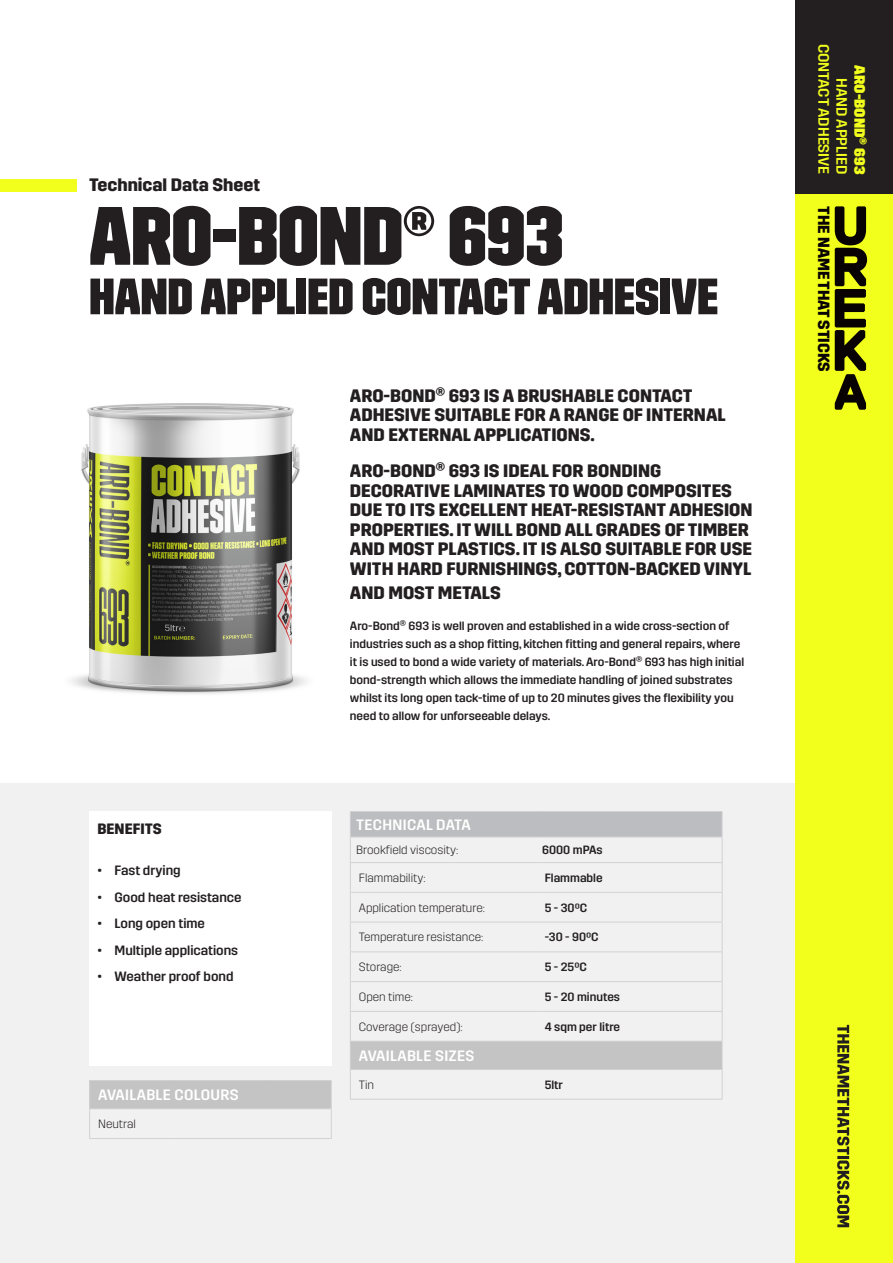
<style>
.page{position:relative;width:893px;height:1263px;background:#fff}
.page>*{position:absolute;margin:0;border:0;box-sizing:border-box;transform-origin:0 0}
.t1{font:82.5px "Trim Poster Average";color:#231f20}
.t2{font:51px "Trim Poster Average";color:#231f20}
.t3{font:700 18px/19.5px "Trim";color:#231f20}
.t4{font:700 16.2px "Trim";color:#080302}
.t5{font:500 15px "Trim";letter-spacing:.02em;color:#fff}
.t6{font:500 15px/18px "Trim";color:#f2ff1d;text-align:right}
.t7{font:800 15px "Trim";color:#f2ff1d}
.t8{font:700 15px "Trim";color:#231f20}
.t9{font:500 13.5px "Trim";color:#231f20}
.t10{font:500 12px/18px "Trim";color:#231f20}
.t11{font:300 12px "Trim";color:#231f20}
</style>
<div class="page">
<div style="left:0;top:783px;width:804px;height:480px;background:#f1f1f1"></div>
<div style="left:89px;top:811px;width:243px;height:255px;background:#fff"></div>
<div style="left:795px;top:0;width:98px;height:1263px;background:#f2ff1d"></div>
<div style="left:0;top:179px;width:77px;height:12px;background:#f2ff1d"></div>
<div style="left:795px;top:0;width:98px;height:193px;background:#231f20"></div>
<svg style="left:835px;top:206px;width:32px;height:204px"></svg>
<svg style="left:837px;top:1025px;width:12px;height:202px"></svg>
<div style="left:350px;top:811px;width:372px;height:26px;background:#bcbdc0"></div>
<div style="left:350px;top:1041px;width:372px;height:28px;background:#c4c4c5"></div>
<hr style="left:350px;top:811px;width:186px;height:1px;background:#d1d2d4">
<hr style="left:536px;top:811px;width:186px;height:1px;background:#d1d2d4">
<hr style="left:350px;top:837px;width:186px;height:1px;background:#d1d2d4">
<hr style="left:536px;top:837px;width:186px;height:1px;background:#d1d2d4">
<hr style="left:350px;top:862px;width:186px;height:1px;background:#d1d2d4">
<hr style="left:536px;top:862px;width:186px;height:1px;background:#d1d2d4">
<hr style="left:350px;top:892px;width:186px;height:1px;background:#d1d2d4">
<hr style="left:536px;top:892px;width:186px;height:1px;background:#d1d2d4">
<hr style="left:350px;top:922px;width:186px;height:1px;background:#d1d2d4">
<hr style="left:536px;top:922px;width:186px;height:1px;background:#d1d2d4">
<hr style="left:350px;top:951px;width:186px;height:1px;background:#d1d2d4">
<hr style="left:536px;top:951px;width:186px;height:1px;background:#d1d2d4">
<hr style="left:350px;top:981px;width:186px;height:1px;background:#d1d2d4">
<hr style="left:536px;top:981px;width:186px;height:1px;background:#d1d2d4">
<hr style="left:350px;top:1011px;width:186px;height:1px;background:#d1d2d4">
<hr style="left:536px;top:1011px;width:186px;height:1px;background:#d1d2d4">
<hr style="left:350px;top:1041px;width:186px;height:1px;background:#d1d2d4">
<hr style="left:536px;top:1041px;width:186px;height:1px;background:#d1d2d4">
<hr style="left:350px;top:1069px;width:186px;height:1px;background:#d1d2d4">
<svg style="left:350px;top:812px;width:1px;height:287px"></svg>
<hr style="left:536px;top:1069px;width:186px;height:1px;background:#d1d2d4">
<svg style="left:722px;top:812px;width:1px;height:287px"></svg>
<hr style="left:350px;top:1099px;width:186px;height:1px;background:#d1d2d4">
<hr style="left:536px;top:1099px;width:186px;height:1px;background:#d1d2d4">
<div style="left:90px;top:1080px;width:241px;height:29px;background:#c4c4c5"></div>
<hr style="left:89px;top:1080px;width:85px;height:1px;background:#d1d2d4">
<hr style="left:174px;top:1080px;width:94px;height:1px;background:#d1d2d4">
<hr style="left:268px;top:1080px;width:64px;height:1px;background:#d1d2d4">
<hr style="left:89px;top:1108px;width:85px;height:1px;background:#d1d2d4">
<svg style="left:89px;top:1081px;width:1px;height:57px"></svg>
<hr style="left:174px;top:1108px;width:94px;height:1px;background:#d1d2d4">
<hr style="left:268px;top:1108px;width:64px;height:1px;background:#d1d2d4">
<svg style="left:331px;top:1081px;width:1px;height:57px"></svg>
<hr style="left:89px;top:1138px;width:85px;height:1px;background:#d1d2d4">
<hr style="left:174px;top:1138px;width:94px;height:1px;background:#d1d2d4">
<hr style="left:268px;top:1138px;width:64px;height:1px;background:#d1d2d4">
<img style="left:71px;top:403px;width:235px;height:291px">
<p class="t3" style="left:89px;top:176px;width:172px">Technical Data Sheet</p>
<p class="t1" style="left:89px;top:194px;width:476px">ARO-BOND® 693</p>
<p class="t2" style="left:89px;top:271px;width:630px">HAND APPLIED CONTACT ADHESIVE</p>
<p class="t8" style="left:98px;top:820px;width:66px">BENEFITS</p>
<p class="t9" style="left:98px;top:863px;width:85px">• Fast drying</p>
<p class="t9" style="left:98px;top:889px;width:146px">• Good heat resistance</p>
<p class="t9" style="left:98px;top:916px;width:109px">• Long open time</p>
<p class="t9" style="left:98px;top:942px;width:142px">• Multiple applications</p>
<p class="t9" style="left:98px;top:969px;width:138px">• Weather proof bond</p>
<p class="t5" style="left:98px;top:1086px;width:142px">AVAILABLE COLOURS</p>
<p class="t11" style="left:98px;top:1117px;width:39px">Neutral</p>
<p class="t3" style="left:350px;top:386px;width:377px">ARO-BOND® 693 IS A BRUSHABLE CONTACT<br>ADHESIVE SUITABLE FOR A RANGE OF INTERNAL<br>AND EXTERNAL APPLICATIONS.</p>
<p class="t3" style="left:350px;top:462px;width:404px">ARO-BOND® 693 IS IDEAL FOR BONDING DECORATIVE LAMINATES TO WOOD COMPOSITES DUE TO ITS EXCELLENT HEAT-RESISTANT ADHESION PROPERTIES. IT WILL BOND ALL GRADES OF TIMBER AND MOST PLASTICS. IT IS ALSO SUITABLE FOR USE WITH HARD FURNISHINGS, COTTON-BACKED VINYL</p>
<p class="t3" style="left:350px;top:583px;width:153px">AND MOST METALS</p>
<p class="t10" style="left:350px;top:616px;width:396px">Aro-Bond® 693 is well proven and established in a wide cross-section of industries such as a shop fitting, kitchen fitting and general repairs, where it is used to bond a wide variety of materials. Aro-Bond® 693 has high initial bond-strength which allows the immediate handling of joined substrates whilst its long open tack-time of up to 20 minutes gives the flexibility you need to allow for unforseeable delays.</p>
<p class="t5" style="left:356px;top:816px;width:116px">TECHNICAL DATA</p>
<p class="t11" style="left:356px;top:843px;width:104px">Brookfield viscosity:</p>
<p class="t10" style="left:542px;top:841px;width:62px">6000 mPAs</p>
<p class="t11" style="left:359px;top:871px;width:68px">Flammability:</p>
<p class="t10" style="left:545px;top:869px;width:59px">Flammable</p>
<p class="t11" style="left:359px;top:901px;width:128px">Application temperature:</p>
<p class="t10" style="left:545px;top:899px;width:44px">5 - 300C</p>
<p class="t11" style="left:359px;top:930px;width:126px">Temperature resistance:</p>
<p class="t10" style="left:545px;top:928px;width:55px">-30 - 900C</p>
<p class="t11" style="left:359px;top:960px;width:44px">Storage:</p>
<p class="t10" style="left:545px;top:958px;width:44px">5 - 250C</p>
<p class="t11" style="left:359px;top:990px;width:56px">Open time:</p>
<p class="t10" style="left:545px;top:988px;width:77px">5 - 20 minutes</p>
<p class="t11" style="left:359px;top:1020px;width:106px">Coverage (sprayed):</p>
<p class="t10" style="left:545px;top:1018px;width:77px">4 sqm per litre</p>
<p class="t5" style="left:359px;top:1047px;width:117px">AVAILABLE SIZES</p>
<p class="t11" style="left:359px;top:1078px;width:17px">Tin</p>
<p class="t10" style="left:545px;top:1076px;width:20px">5ltr</p>
<p class="t6" style="left:851px;top:44px;width:132px;rotate:90deg">HAND APPLIED<br>CONTACT ADHESIVE</p>
<p class="t7" style="left:868px;top:65px;width:111px;rotate:90deg">ARO-BOND® 693</p>
<h3 class="t4" style="left:833px;top:206px;width:167px;rotate:90deg">THE NAME THAT STICKS</h3>
</div>
